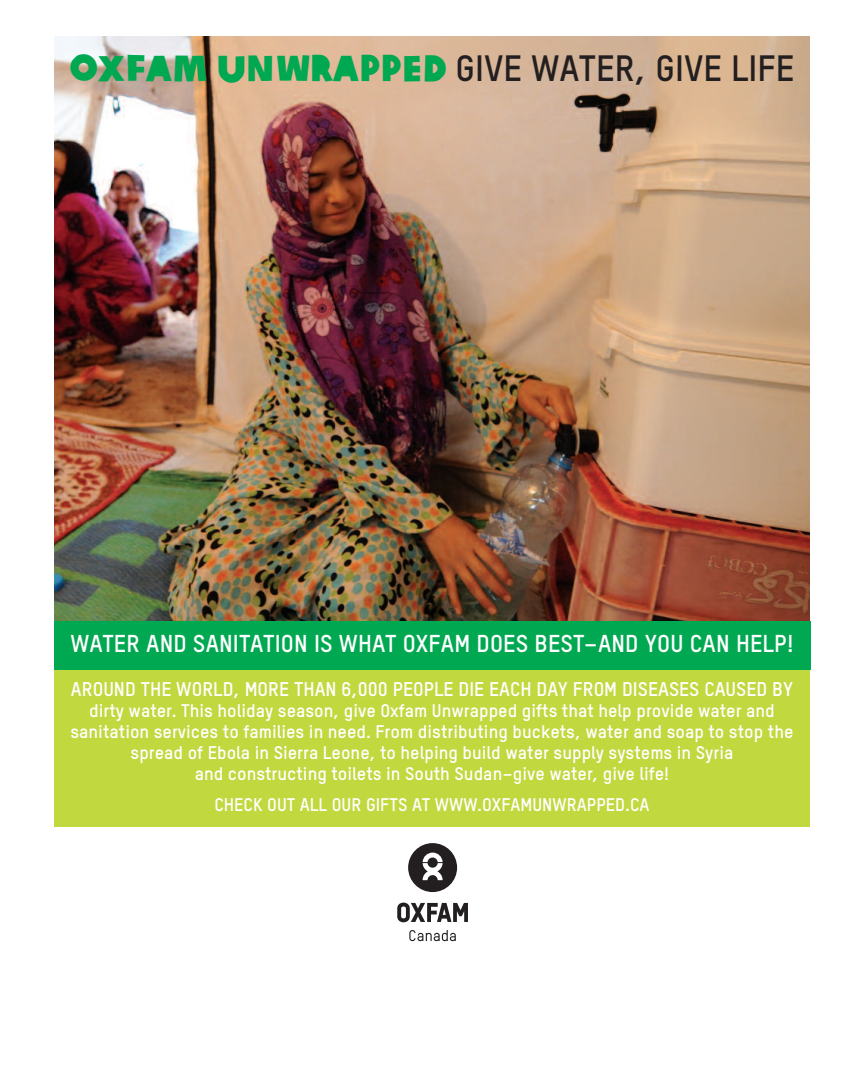
<style>
.page{position:relative;width:864px;height:1080px;background:#fff}
.page>*{position:absolute;margin:0;border:0;box-sizing:border-box;transform-origin:0 0}
.t1{font:700 36px "Oxfam TSTARPRO";color:#231f20}
.t2{font:700 24px "Oxfam TSTARPRO";letter-spacing:.005em;color:#fff}
.t3{font:700 19.5px "Oxfam TSTARPRO";color:#fff}
.t4{font:700 18px/21px "Oxfam TSTARPRO";color:#fff;text-align:center}
.s1{font-family:"Oxfam Global Headline";font-weight:400;color:#00a851}
</style>
<div class="page">
<div style="left:54px;top:665px;width:756px;height:161px;background:#c2d83f"></div>
<img style="left:54px;top:36px;width:756px;height:585px">
<div style="left:54px;top:621px;width:756px;height:49px;background:#00a851"></div>
<svg style="left:409px;top:930px;width:47px;height:11px"></svg>
<svg style="left:408px;top:843px;width:49px;height:49px"></svg>
<svg style="left:397px;top:903px;width:71px;height:19px"></svg>
<h1 class="t1" style="left:70px;top:47px;width:726px"><span class="s1">OXFAM UNWRAPPED</span> GIVE WATER, GIVE LIFE</h1>
<h2 class="t2" style="left:70px;top:629px;width:725px">WATER AND SANITATION IS WHAT OXFAM DOES BEST–AND YOU CAN HELP!</h2>
<p class="t3" style="left:71px;top:677px;width:724px">AROUND THE WORLD, MORE THAN 6,000 PEOPLE DIE EACH DAY FROM DISEASES CAUSED BY</p>
<p class="t4" style="left:70px;top:700px;width:725px">dirty water. This holiday season, give Oxfam Unwrapped gifts that help provide water and sanitation services to families in need. From distributing buckets, water and soap to stop the spread of Ebola in Sierra Leone, to helping build water supply systems in Syria<br>and constructing toilets in South Sudan–give water, give life!</p>
<p class="t4" style="left:214px;top:794px;width:437px">CHECK OUT ALL OUR GIFTS AT WWW.OXFAMUNWRAPPED.CA</p>
</div>
